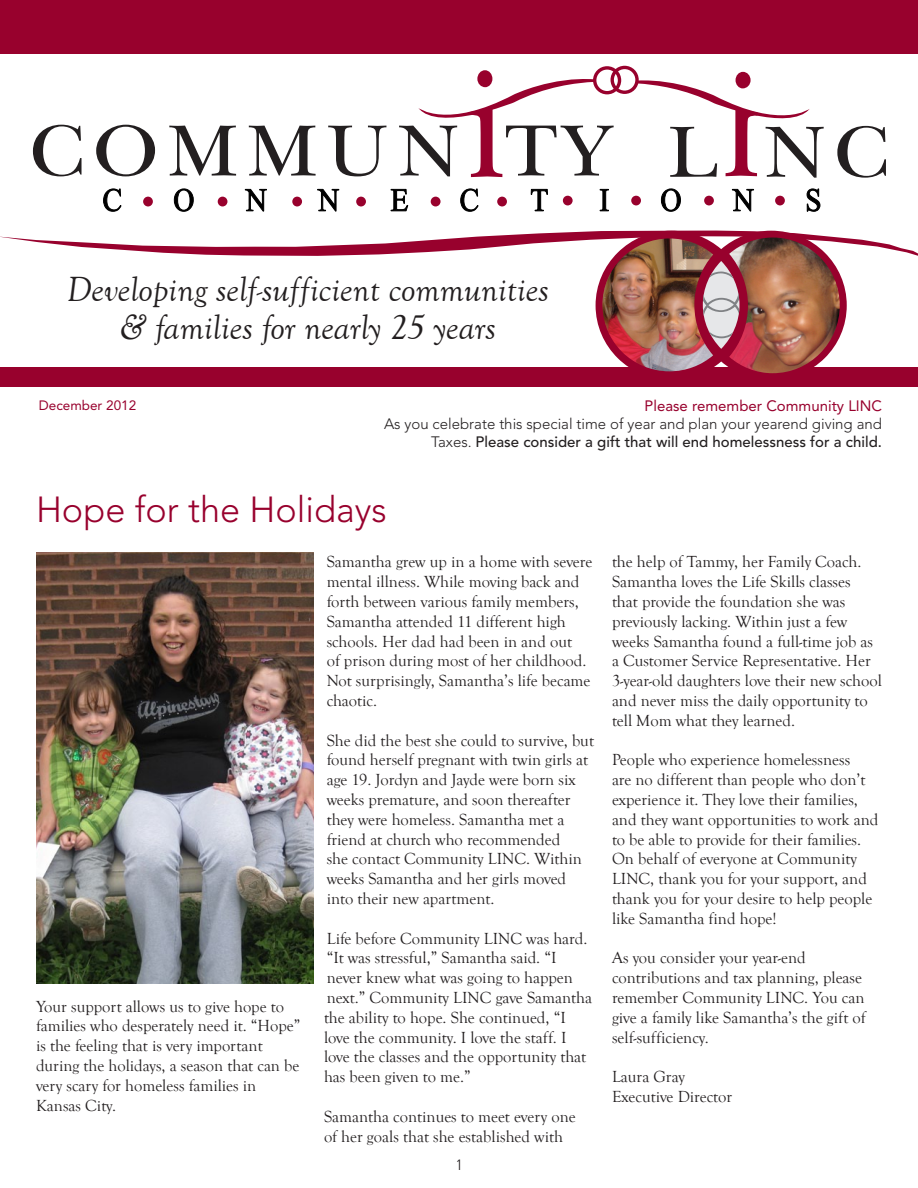
<style>
.page{position:relative;width:918px;height:1188px;background:#fff}
.page>*{position:absolute;margin:0;border:0;box-sizing:border-box;transform-origin:0 0}
.Body_Text{font:italic 36px/37.5px "Goudy Old Style T";color:#231f20;text-align:center}
.t1{font:300 36px "Avenir";color:#98012d}
.Body_Text-2{font:16.5px/19.8px "Goudy Old Style T";color:#231f20}
.Body_Text-3{font:300 15px/18px "Avenir";color:#231f20;text-align:right}
.Body_Text-4{font:15px "Avenir";color:#98012d}
.t2{font:300 condensed 15px "Frutiger";color:#231f20}
.Body_Text-5{font:13.5px "Avenir";color:#98012d}
.s1{font-weight:500}
</style>
<div class="page">
<div style="left:0;top:0;width:918px;height:53px;background:#98012d"></div>
<div style="left:0;top:367px;width:918px;height:20px;background:#98012d"></div>
<svg style="left:0;top:231px;width:918px;height:143px"></svg>
<svg style="left:103px;top:188px;width:718px;height:24px"></svg>
<div style="left:143px;top:197px;width:10px;height:9px;background:#98012d;border-radius:50%"></div>
<div style="left:218px;top:197px;width:9px;height:9px;background:#98012d;border-radius:50%"></div>
<div style="left:292px;top:197px;width:10px;height:9px;background:#98012d;border-radius:50%"></div>
<div style="left:356px;top:197px;width:10px;height:9px;background:#98012d;border-radius:50%"></div>
<div style="left:431px;top:197px;width:10px;height:9px;background:#98012d;border-radius:50%"></div>
<div style="left:497px;top:197px;width:10px;height:9px;background:#98012d;border-radius:50%"></div>
<div style="left:563px;top:196px;width:10px;height:9px;background:#98012d;border-radius:50%"></div>
<div style="left:631px;top:196px;width:10px;height:9px;background:#98012d;border-radius:50%"></div>
<div style="left:704px;top:196px;width:10px;height:9px;background:#98012d;border-radius:50%"></div>
<div style="left:775px;top:196px;width:10px;height:9px;background:#98012d;border-radius:50%"></div>
<svg style="left:33px;top:125px;width:49px;height:51px"></svg>
<svg style="left:96px;top:125px;width:59px;height:51px"></svg>
<svg style="left:169px;top:126px;width:67px;height:50px"></svg>
<svg style="left:249px;top:126px;width:67px;height:50px"></svg>
<svg style="left:328px;top:126px;width:58px;height:50px"></svg>
<svg style="left:837px;top:126px;width:49px;height:52px"></svg>
<svg style="left:399px;top:66px;width:425px;height:112px"></svg>
<div style="left:736px;top:72px;width:15px;height:16px;background:#98012d;border-radius:50%"></div>
<img style="left:729px;top:238px;width:111px;height:135px">
<img style="left:602px;top:238px;width:111px;height:133px">
<img style="left:36px;top:553px;width:277px;height:430px">
<p class="Body_Text" style="left:67px;top:272px;width:484px">Developing self-sufficient communities &amp; families for nearly 25 years</p>
<p class="Body_Text-5" style="left:39px;top:398px;width:99px">December 2012</p>
<p class="Body_Text-4" style="left:645px;top:397px;width:239px">Please remember Community LINC</p>
<p class="Body_Text-3" style="left:384px;top:415px;width:500px">As you celebrate this special time of year and plan your yearend giving and<br>Taxes. <span class="s1">Please consider a gift that will end homelessness for a child.</span></p>
<p class="t1" style="left:36px;top:488px;width:352px">Hope for the Holidays</p>
<p class="Body_Text-2" style="left:36px;top:997px;width:266px">Your support allows us to give hope to families who desperately need it. “Hope” is the feeling that is very important during the holidays, a season that can be very scary for homeless families in Kansas City.</p>
<p class="Body_Text-2" style="left:327px;top:552px;width:267px">Samantha grew up in a home with severe mental illness. While moving back and forth between various family members, Samantha attended 11 different high schools. Her dad had been in and out<br>of prison during most of her childhood.<br>Not surprisingly, Samantha’s life became chaotic.</p>
<p class="Body_Text-2" style="left:327px;top:731px;width:269px">She did the best she could to survive, but found herself pregnant with twin girls at age 19. Jordyn and Jayde were born six weeks premature, and soon thereafter they were homeless. Samantha met a friend at church who recommended<br>she contact Community LINC. Within weeks Samantha and her girls moved into their new apartment.</p>
<p class="Body_Text-2" style="left:324px;top:929px;width:270px">Life before Community LINC was hard. “It was stressful,” Samantha said. “I never knew what was going to happen next.” Community LINC gave Samantha the ability to hope. She continued, “I love the community. I love the staff. I love the classes and the opportunity that has been given to me.”</p>
<p class="Body_Text-2" style="left:324px;top:1107px;width:253px">Samantha continues to meet every one of her goals that she established with</p>
<p class="t2" style="left:455px;top:1157px;width:9px">1</p>
<p class="Body_Text-2" style="left:612px;top:552px;width:271px">the help of Tammy, her Family Coach.<br>Samantha loves the Life Skills classes<br>that provide the foundation she was previously lacking. Within just a few weeks Samantha found a full-time job as a Customer Service Representative. Her 3-year-old daughters love their new school and never miss the daily opportunity to tell Mom what they learned.</p>
<p class="Body_Text-2" style="left:612px;top:750px;width:268px">People who experience homelessness<br>are no different than people who don’t experience it. They love their families, and they want opportunities to work and to be able to provide for their families.<br>On behalf of everyone at Community LINC, thank you for your support, and thank you for your desire to help people like Samantha find hope!</p>
<p class="Body_Text-2" style="left:612px;top:948px;width:255px">As you consider your year-end contributions and tax planning, please remember Community LINC. You can give a family like Samantha’s the gift of self-sufficiency.</p>
<p class="Body_Text-2" style="left:612px;top:1067px;width:74px">Laura Gray</p>
<p class="Body_Text-2" style="left:612px;top:1087px;width:122px">Executive Director</p>
</div>
